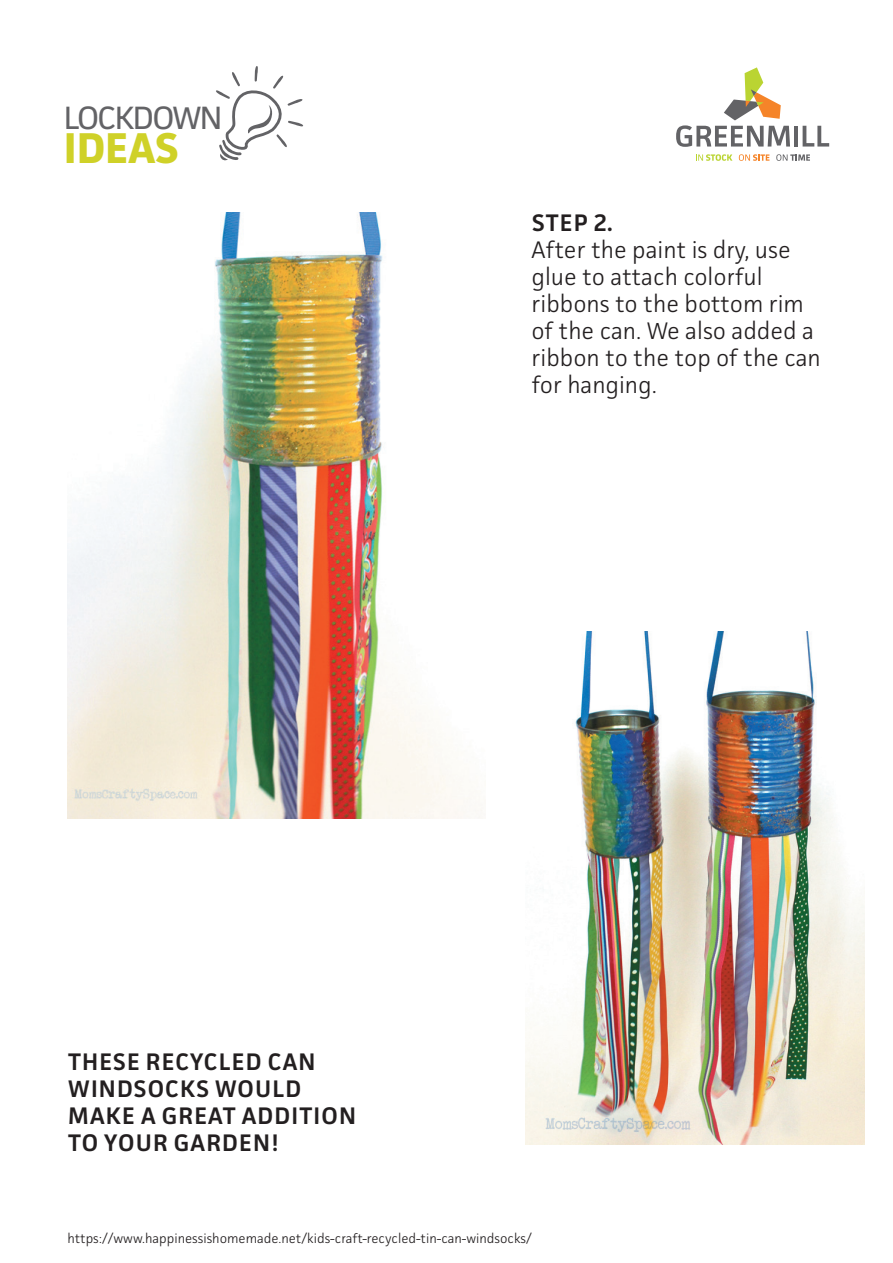
<style>
.page{position:relative;width:893px;height:1263px;background:#fff}
.page>*{position:absolute;margin:0;border:0;box-sizing:border-box;transform-origin:0 0}
.t1{font:700 43.2px "Facit";color:#cfd128}
.t2{font:32.4px "Facit";letter-spacing:-.05em;color:#636366}
.t3{font:300 24px/27px "Facit";color:#231f20}
.t4{font:600 24px/27px "Facit";letter-spacing:.05em;color:#231f20}
.t5{font:300 13.5px "Facit";color:#231f20}
</style>
<div class="page">
<hr style="left:794px;top:126px;width:4px;height:21px;background:#636366">
<svg style="left:803px;top:126px;width:26px;height:21px"></svg>
<svg style="left:696px;top:154px;width:36px;height:7px"></svg>
<svg style="left:739px;top:154px;width:30px;height:7px"></svg>
<svg style="left:776px;top:154px;width:34px;height:7px"></svg>
<svg style="left:676px;top:67px;width:114px;height:80px"></svg>
<svg style="left:216px;top:66px;width:88px;height:95px"></svg>
<img style="left:68px;top:213px;width:414px;height:606px">
<img style="left:526px;top:631px;width:339px;height:513px">
<h2 class="t2" style="left:64px;top:97px;width:160px">LOCKDOWN</h2>
<h1 class="t1" style="left:64px;top:121px;width:116px">IDEAS</h1>
<p class="t4" style="left:532px;top:209px;width:83px">STEP 2.</p>
<p class="t3" style="left:531px;top:236px;width:291px">After the paint is dry, use glue to attach colorful ribbons to the bottom rim of the can. We also added a ribbon to the top of the can for hanging.</p>
<p class="t4" style="left:68px;top:1048px;width:289px">THESE RECYCLED CAN<br>WINDSOCKS WOULD<br>MAKE A GREAT ADDITION<br>TO YOUR GARDEN!</p>
<p class="t5" style="left:68px;top:1230px;width:466px">https://www.happinessishomemade.net/kids-craft-recycled-tin-can-windsocks/</p>
</div>
